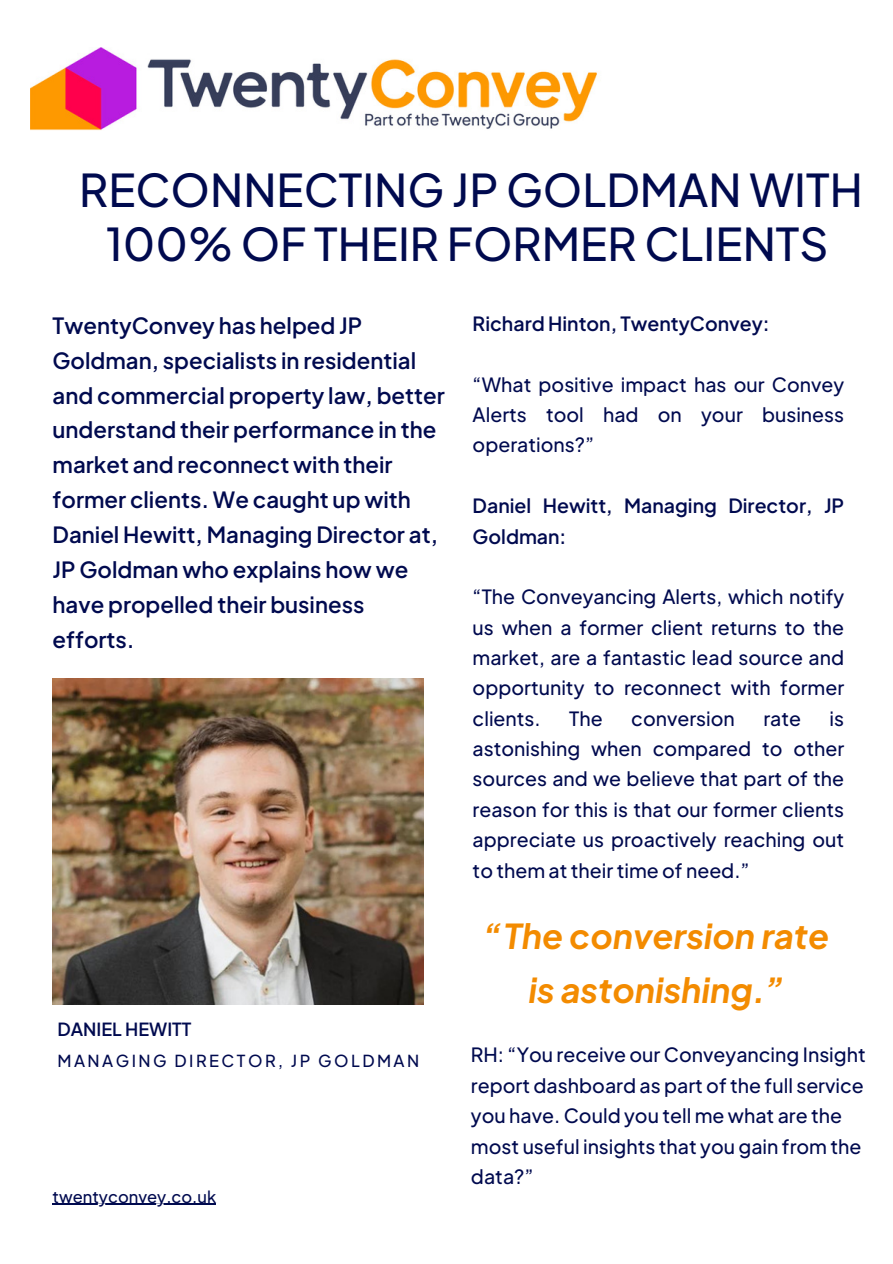
<style>
.page{position:relative;width:893px;height:1264px;background:#fff}
.page>*{position:absolute;margin:0;border:0;box-sizing:border-box;transform-origin:0 0}
.t1{font:500 45px/54px "Plus Jakarta Sans";color:#000a4f;text-align:center}
.t2{font:italic 700 34.2px/54px "Plus Jakarta Sans";color:#f38b00;text-align:center}
.t3{font:600 22.2px/34.8px "Plus Jakarta Sans";color:#000a4f}
.t4{font:500 19.5px/30.3px "Plus Jakarta Sans";color:#000a4f;text-align:justify}
.t5{font:600 19.5px/30.3px "Plus Jakarta Sans";color:#000a4f}
.t6{font:600 18px "Plus Jakarta Sans";color:#000a4f}
.t7{font:500 16.5px "Plus Jakarta Sans";letter-spacing:.15em;color:#000a4f}
.t8{font:500 16.5px "Plus Jakarta Sans";color:#000a4f}
</style>
<div class="page">
<img style="left:53px;top:678px;width:371px;height:326px">
<img style="left:31px;top:47px;width:566px;height:84px">
<hr style="left:53px;top:1203px;width:163px;height:1px;background:#000a4f">
<p class="t1" style="left:79px;top:161px;width:785px">RECONNECTING JP GOLDMAN WITH<br>100% OF THEIR FORMER CLIENTS</p>
<p class="t3" style="left:53px;top:307px;width:394px">TwentyConvey has helped JP<br>Goldman, specialists in residential and commercial property law, better understand their performance in the market and reconnect with their former clients. We caught up with<br>Daniel Hewitt, Managing Director at,<br>JP Goldman who explains how we have propelled their business efforts.</p>
<p class="t6" style="left:57px;top:1016px;width:135px">DANIEL HEWITT</p>
<p class="t7" style="left:57px;top:1049px;width:363px">MANAGING DIRECTOR, JP GOLDMAN</p>
<p class="t8" style="left:53px;top:1185px;width:165px">twentyconvey.co.uk</p>
<p class="t5" style="left:472px;top:308px;width:298px">Richard Hinton, TwentyConvey:</p>
<p class="t4" style="left:472px;top:368px;width:373px">“What positive impact has our Convey Alerts tool had on your business operations?”</p>
<p class="t5" style="left:472px;top:490px;width:373px">Daniel Hewitt, Managing Director, JP<br>Goldman:</p>
<p class="t4" style="left:472px;top:581px;width:373px">“The Conveyancing Alerts, which notify us when a former client returns to the market, are a fantastic lead source and opportunity to reconnect with former clients.</p>
<p class="t4" style="left:569px;top:702px;width:35px">The</p>
<p class="t4" style="left:631px;top:702px;width:105px">conversion</p>
<p class="t4" style="left:763px;top:702px;width:39px">rate</p>
<p class="t4" style="left:472px;top:702px;width:373px;text-indent:357px">is astonishing when compared to other sources and we believe that part of the reason for this is that our former clients appreciate us proactively reaching out to them at their time of need.”</p>
<p class="t2" style="left:484px;top:908px;width:346px">“The conversion rate is astonishing.”</p>
<p class="t4" style="left:471px;top:1039px;width:396px;text-align:left">RH: “You receive our Conveyancing Insight report dashboard as part of the full service you have. Could you tell me what are the most useful insights that you gain from the data?”</p>
</div>
